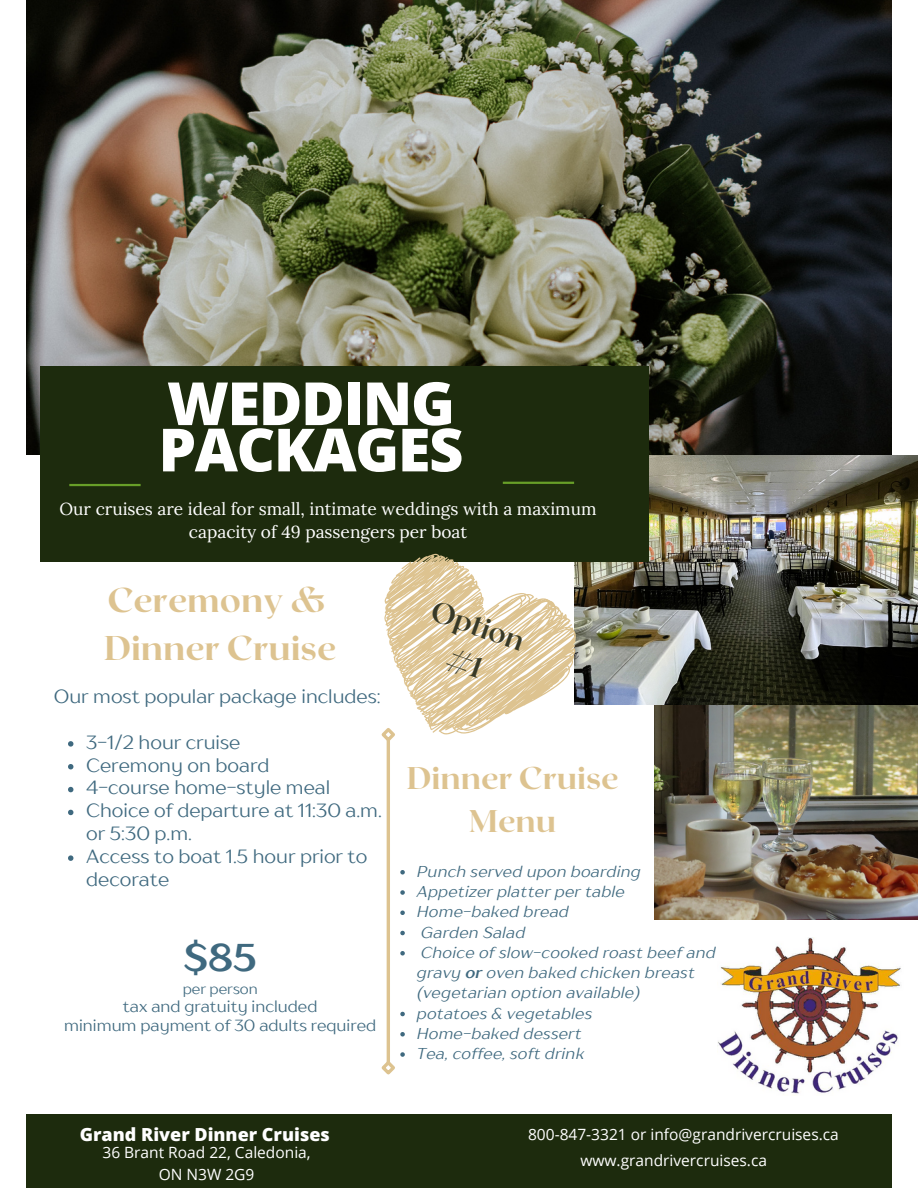
<style>
.page{position:relative;width:918px;height:1188px;background:#fff}
.page>*{position:absolute;margin:0;border:0;box-sizing:border-box;transform-origin:0 0}
.t1{font:800 59.55px "Open Sans";letter-spacing:-.025em;color:#fff}
.t2{font:700 38.55px "TT Drugs";color:#3f697f}
.t3{font:800 34.35px "Roxborough CF";color:#ddc390}
.t4{font:800 31.35px/42.8px "Roxborough CF";color:#ddc390;text-align:center}
.t5{font:700 28.65px "Roxborough CF";color:#373927}
.t6{font:19.05px/22.8px "TT Drugs";color:#3f697f}
.t7{font:800 18px "Open Sans";color:#fff}
.t8{font:17.25px/23.7px "Lora";color:#fff;text-align:center}
.t9{font:16.05px "TT Drugs";color:#3f697f}
.t10{font:italic 15.6px/20.2px "TT Drugs";letter-spacing:.02em;color:#3f697f}
.t11{font:15.45px/21.3px "Open Sans";color:#fff;text-align:center}
.t12{font:14.55px "TT Drugs";color:#3f697f}
.s1{font-weight:700}
</style>
<div class="page">
<img style="left:655px;top:705px;width:263px;height:215px">
<img style="left:593px;top:455px;width:325px;height:250px">
<img style="left:26px;top:0;width:865px;height:454px">
<div style="left:40px;top:366px;width:608px;height:196px;background:#1d2b0d"></div>
<div style="left:26px;top:1114px;width:865px;height:74px;background:#1d2b0d"></div>
<hr style="left:69px;top:484px;width:72px;height:2px;background:#689f28">
<hr style="left:503px;top:482px;width:71px;height:2px;background:#689f28">
<hr style="left:387px;top:739px;width:3px;height:325px;background:#ddc390">
<svg style="left:68px;top:741px;width:5px;height:6px"></svg>
<svg style="left:68px;top:764px;width:5px;height:5px"></svg>
<svg style="left:68px;top:787px;width:5px;height:5px"></svg>
<svg style="left:68px;top:810px;width:5px;height:5px"></svg>
<svg style="left:68px;top:855px;width:5px;height:6px"></svg>
<svg style="left:400px;top:870px;width:5px;height:5px"></svg>
<svg style="left:400px;top:890px;width:5px;height:5px"></svg>
<svg style="left:400px;top:911px;width:5px;height:4px"></svg>
<svg style="left:400px;top:931px;width:5px;height:4px"></svg>
<svg style="left:400px;top:951px;width:5px;height:5px"></svg>
<svg style="left:400px;top:1012px;width:5px;height:4px"></svg>
<svg style="left:400px;top:1032px;width:5px;height:5px"></svg>
<svg style="left:381px;top:1052px;width:24px;height:23px"></svg>
<img style="left:718px;top:937px;width:183px;height:159px">
<svg style="left:381px;top:553px;width:212px;height:221px"></svg>
<svg style="left:444px;top:646px;width:41px;height:32px"></svg>
<p class="t1" style="left:167px;top:361px;width:290px">WEDDING</p>
<p class="t1" style="left:158px;top:408px;width:307px">PACKAGES</p>
<p class="t8" style="left:60px;top:497px;width:539px">Our cruises are ideal for small, intimate weddings with a maximum capacity of 49 passengers per boat</p>
<p class="t3" style="left:108px;top:578px;width:220px">Ceremony &amp;</p>
<p class="t3" style="left:104px;top:625px;width:233px">Dinner Cruise</p>
<p class="t6" style="left:54px;top:685px;width:328px">Our most popular package includes:</p>
<p class="t6" style="left:86px;top:730px;width:156px">3-1/2 hour cruise</p>
<p class="t6" style="left:86px;top:753px;width:185px">Ceremony on board</p>
<p class="t6" style="left:86px;top:776px;width:245px">4-course home-style meal</p>
<p class="t6" style="left:86px;top:799px;width:297px">Choice of departure at 11:30 a.m. or 5:30 p.m.</p>
<p class="t6" style="left:86px;top:845px;width:283px">Access to boat 1.5 hour prior to decorate</p>
<p class="t2" style="left:184px;top:933px;width:74px">$85</p>
<p class="t12" style="left:183px;top:980px;width:77px">per person</p>
<p class="t9" style="left:123px;top:997px;width:196px">tax and gratuity included</p>
<p class="t9" style="left:64px;top:1015px;width:314px">minimum payment of 30 adults required</p>
<p class="t5" style="left:439px;top:592px;width:98px;rotate:20deg">Option</p>
<p class="t4" style="left:407px;top:755px;width:213px">Dinner Cruise<br>Menu</p>
<p class="t10" style="left:417px;top:861px;width:225px">Punch served upon boarding</p>
<p class="t10" style="left:417px;top:881px;width:210px">Appetizer platter per table</p>
<p class="t10" style="left:417px;top:901px;width:153px">Home-baked bread</p>
<p class="t10" style="left:421px;top:922px;width:106px">Garden Salad</p>
<p class="t10" style="left:417px;top:942px;width:300px">Choice of slow-cooked roast beef and gravy <span class="s1">or</span> oven baked chicken breast (vegetarian option available)</p>
<p class="t10" style="left:417px;top:1003px;width:177px">potatoes &amp; vegetables</p>
<p class="t10" style="left:417px;top:1023px;width:166px">Home-baked dessert</p>
<p class="t10" style="left:417px;top:1043px;width:169px">Tea, coffee, soft drink</p>
<p class="t7" style="left:80px;top:1121px;width:251px">Grand River Dinner Cruises</p>
<p class="t11" style="left:528px;top:1124px;width:312px">800-847-3321 or info@grandrivercruises.ca</p>
<p class="t11" style="left:580px;top:1149px;width:188px">www.grandrivercruises.ca</p>
<p class="t11" style="left:103px;top:1142px;width:210px">36 Brant Road 22, Caledonia,<br>ON N3W 2G9</p>
</div>
